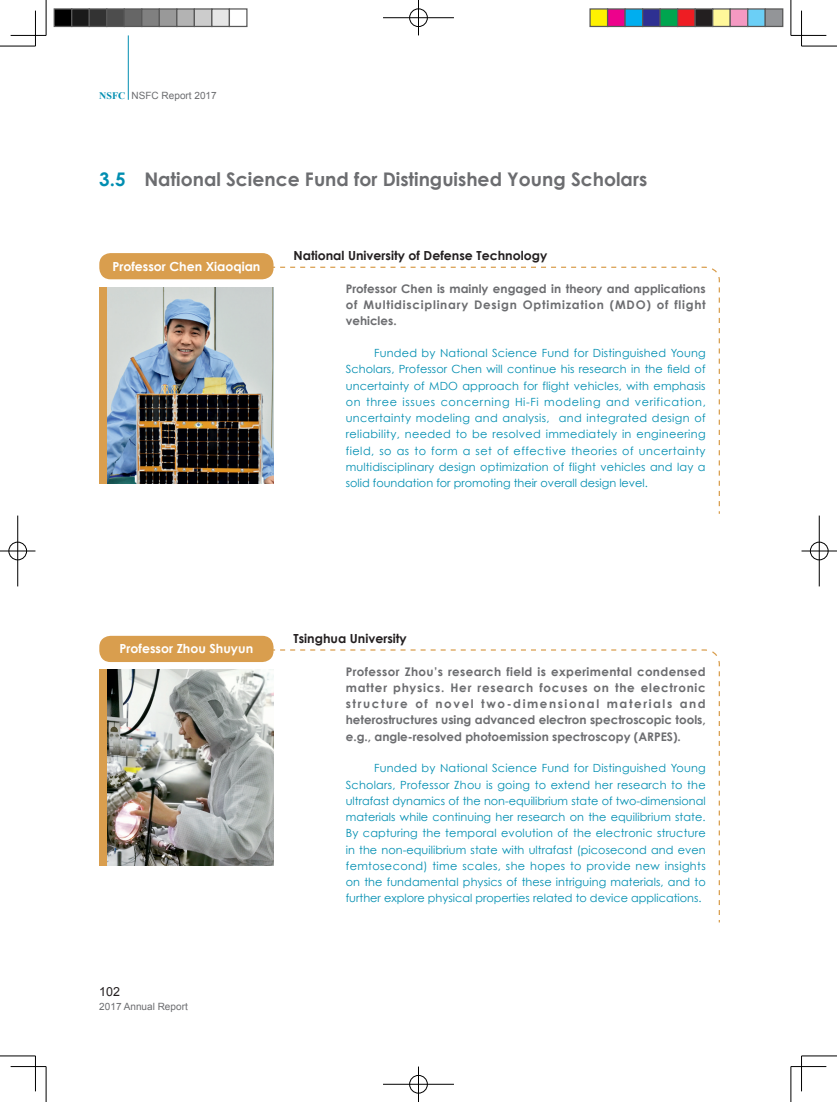
<style>
.page{position:relative;width:837px;height:1102px;background:#fff}
.page>*{position:absolute;margin:0;border:0;box-sizing:border-box;transform-origin:0 0}
.t1{font:700 18.75px "Century Gothic";color:#6c6d70}
.t2{font:700 12.5px "Century Gothic";color:#231f20}
.t3{font:700 12.5px "Century Gothic";color:#fff}
.t4{font:12.5px "Arial";color:#231f20}
.t5{font:700 11.88px/16.2px "Century Gothic";color:#6c6d70;text-align:justify}
.t6{font:11.25px/16.2px "Century Gothic";color:#008eb1;text-align:justify}
.t7{font:10px "Arial";color:#6c6d70}
.t8{font:700 10px "Times New Roman";color:#008eb1}
.s1{color:#008eb1}
</style>
<div class="page">
<hr style="left:128px;top:35px;width:1px;height:65px;background:#008eb1">
<div style="left:99px;top:253px;width:174px;height:26px;background:#d99e4e;border-radius:11px"></div>
<div style="left:99px;top:636px;width:174px;height:26px;background:#d99e4e;border-radius:11px"></div>
<img style="left:106px;top:287px;width:165px;height:196px">
<div style="left:99px;top:287px;width:7px;height:196px;background:#d99e4e"></div>
<img style="left:106px;top:670px;width:165px;height:196px">
<div style="left:99px;top:670px;width:7px;height:196px;background:#d99e4e"></div>
<svg style="left:271px;top:266px;width:449px;height:248px"></svg>
<svg style="left:271px;top:649px;width:449px;height:274px"></svg>
<hr style="left:0;top:46px;width:35px;height:1px;background:#000">
<hr style="left:801px;top:46px;width:35px;height:1px;background:#000">
<hr style="left:0;top:1056px;width:35px;height:1px;background:#000">
<hr style="left:801px;top:1056px;width:35px;height:1px;background:#000">
<hr style="left:46px;top:0;width:1px;height:35px;background:#000">
<hr style="left:46px;top:1067px;width:1px;height:35px;background:#000">
<hr style="left:790px;top:0;width:1px;height:35px;background:#000">
<hr style="left:790px;top:1067px;width:1px;height:35px;background:#000">
<hr style="left:11px;top:35px;width:35px;height:1px;background:#000">
<hr style="left:790px;top:35px;width:36px;height:1px;background:#000">
<hr style="left:11px;top:1066px;width:35px;height:1px;background:#000">
<hr style="left:790px;top:1066px;width:36px;height:1px;background:#000">
<hr style="left:35px;top:11px;width:1px;height:35px;background:#000">
<hr style="left:35px;top:1056px;width:1px;height:35px;background:#000">
<hr style="left:801px;top:11px;width:1px;height:35px;background:#000">
<hr style="left:801px;top:1056px;width:1px;height:35px;background:#000">
<div style="left:408px;top:8px;width:20px;height:19px;border:2px solid #fff;border-radius:50%"></div>
<hr style="left:383px;top:17px;width:71px;height:1px;background:#fff">
<hr style="left:417px;top:0;width:2px;height:35px;background:#fff">
<div style="left:409px;top:9px;width:18px;height:18px;border:1px solid #000;border-radius:50%"></div>
<hr style="left:383px;top:18px;width:71px;height:1px;background:#000">
<hr style="left:418px;top:0;width:1px;height:35px;background:#000">
<div style="left:408px;top:1075px;width:20px;height:19px;border:2px solid #fff;border-radius:50%"></div>
<hr style="left:383px;top:1083px;width:71px;height:2px;background:#fff">
<hr style="left:417px;top:1067px;width:2px;height:35px;background:#fff">
<div style="left:409px;top:1075px;width:18px;height:18px;border:1px solid #000;border-radius:50%"></div>
<hr style="left:383px;top:1084px;width:71px;height:1px;background:#000">
<hr style="left:418px;top:1067px;width:1px;height:35px;background:#000">
<div style="left:8px;top:541px;width:19px;height:20px;border:2px solid #fff;border-radius:50%"></div>
<hr style="left:0;top:550px;width:35px;height:2px;background:#fff">
<hr style="left:17px;top:516px;width:1px;height:70px;background:#fff">
<div style="left:9px;top:542px;width:18px;height:18px;border:1px solid #000;border-radius:50%"></div>
<hr style="left:0;top:551px;width:35px;height:1px;background:#000">
<hr style="left:18px;top:516px;width:1px;height:70px;background:#000">
<div style="left:809px;top:541px;width:19px;height:20px;border:2px solid #fff;border-radius:50%"></div>
<hr style="left:801px;top:550px;width:35px;height:2px;background:#fff">
<div style="left:809px;top:542px;width:19px;height:18px;border:1px solid #000;border-radius:50%"></div>
<hr style="left:801px;top:551px;width:35px;height:1px;background:#000">
<hr style="left:818px;top:516px;width:1px;height:70px;background:#000">
<div style="left:54px;top:9px;width:18px;height:17px;background:#000"></div>
<div style="left:54px;top:8px;width:18px;height:19px;border:1px solid #595959"></div>
<div style="left:72px;top:9px;width:17px;height:17px;background:#1a1a1a"></div>
<div style="left:71px;top:8px;width:19px;height:19px;border:1px solid #595959"></div>
<div style="left:89px;top:9px;width:18px;height:17px;background:#333"></div>
<div style="left:89px;top:8px;width:18px;height:19px;border:1px solid #595959"></div>
<div style="left:107px;top:9px;width:17px;height:17px;background:#4d4d4d"></div>
<div style="left:106px;top:8px;width:19px;height:19px;border:1px solid #595959"></div>
<div style="left:124px;top:9px;width:18px;height:17px;background:#666"></div>
<div style="left:124px;top:8px;width:18px;height:19px;border:1px solid #595959"></div>
<div style="left:142px;top:9px;width:17px;height:17px;background:#808080"></div>
<div style="left:141px;top:8px;width:19px;height:19px;border:1px solid #595959"></div>
<div style="left:159px;top:9px;width:18px;height:17px;background:#999"></div>
<div style="left:159px;top:8px;width:18px;height:19px;border:1px solid #595959"></div>
<div style="left:177px;top:9px;width:17px;height:17px;background:#b3b3b3"></div>
<div style="left:176px;top:8px;width:19px;height:19px;border:1px solid #595959"></div>
<div style="left:194px;top:9px;width:18px;height:17px;background:#ccc"></div>
<div style="left:194px;top:8px;width:18px;height:19px;border:1px solid #595959"></div>
<div style="left:212px;top:9px;width:17px;height:17px;background:#e6e6e6"></div>
<div style="left:211px;top:8px;width:19px;height:19px;border:1px solid #595959"></div>
<div style="left:229px;top:8px;width:18px;height:19px;border:1px solid #595959"></div>
<div style="left:590px;top:9px;width:17px;height:17px;background:#fff101"></div>
<div style="left:589px;top:8px;width:19px;height:19px;border:1px solid #595959"></div>
<div style="left:607px;top:9px;width:18px;height:17px;background:#ed028c"></div>
<div style="left:606px;top:8px;width:19px;height:19px;border:1px solid #595959"></div>
<div style="left:625px;top:9px;width:17px;height:17px;background:#00aeef"></div>
<div style="left:624px;top:8px;width:19px;height:19px;border:1px solid #595959"></div>
<div style="left:642px;top:9px;width:18px;height:17px;background:#2e3092"></div>
<div style="left:641px;top:8px;width:19px;height:19px;border:1px solid #595959"></div>
<div style="left:660px;top:9px;width:17px;height:17px;background:#00a54f"></div>
<div style="left:659px;top:8px;width:19px;height:19px;border:1px solid #595959"></div>
<div style="left:677px;top:9px;width:18px;height:17px;background:#ee1d23"></div>
<div style="left:676px;top:8px;width:19px;height:19px;border:1px solid #595959"></div>
<div style="left:695px;top:9px;width:17px;height:17px;background:#231f20"></div>
<div style="left:694px;top:8px;width:19px;height:19px;border:1px solid #595959"></div>
<div style="left:712px;top:9px;width:18px;height:17px;background:#fff79a"></div>
<div style="left:711px;top:8px;width:19px;height:19px;border:1px solid #595959"></div>
<div style="left:730px;top:9px;width:17px;height:17px;background:#f499c2"></div>
<div style="left:729px;top:8px;width:19px;height:19px;border:1px solid #595959"></div>
<div style="left:747px;top:9px;width:18px;height:17px;background:#6bcff6"></div>
<div style="left:746px;top:8px;width:19px;height:19px;border:1px solid #595959"></div>
<div style="left:765px;top:9px;width:17px;height:17px;background:#939598"></div>
<div style="left:764px;top:8px;width:19px;height:19px;border:1px solid #595959"></div>
<p class="t7" style="left:132px;top:89px;width:87px">NSFC Report 2017</p>
<p class="t8" style="left:99px;top:88px;width:28px">NSFC</p>
<p class="t1" style="left:99px;top:168px;width:549px"><span class="s1">3.5</span> National Science Fund for Distinguished Young Scholars</p>
<p class="t3" style="left:112px;top:258px;width:149px">Professor Chen Xiaoqian</p>
<p class="t2" style="left:293px;top:248px;width:255px">National University of Defense Technology</p>
<p class="t5" style="left:345px;top:280px;width:361px">Professor Chen is mainly engaged in theory and applications of Multidisciplinary Design Optimization (MDO) of flight vehicles.</p>
<p class="t6" style="left:345px;top:345px;width:361px;text-indent:28px">Funded by National Science Fund for Distinguished Young Scholars, Professor Chen will continue his research in the field of uncertainty of MDO approach for flight vehicles, with emphasis on three issues concerning Hi-Fi modeling and verification, uncertainty modeling and analysis, and integrated design of reliability, needed to be resolved immediately in engineering field, so as to form a set of effective theories of uncertainty multidisciplinary design optimization of flight vehicles and lay a solid foundation for promoting their overall design level.</p>
<p class="t3" style="left:120px;top:641px;width:135px">Professor Zhou Shuyun</p>
<p class="t4" style="left:99px;top:983px;width:22px">102</p>
<p class="t7" style="left:99px;top:1000px;width:90px">2017 Annual Report</p>
<p class="t2" style="left:293px;top:631px;width:115px">Tsinghua University</p>
<p class="t5" style="left:345px;top:663px;width:361px">Professor Zhou’s research field is experimental condensed matter physics. Her research focuses on the electronic structure of novel two-dimensional materials and heterostructures using advanced electron spectroscopic tools, e.g., angle-resolved photoemission spectroscopy (ARPES).</p>
<p class="t6" style="left:345px;top:760px;width:361px;text-indent:28px">Funded by National Science Fund for Distinguished Young Scholars, Professor Zhou is going to extend her research to the ultrafast dynamics of the non-equilibrium state of two-dimensional materials while continuing her research on the equilibrium state.<br>By capturing the temporal evolution of the electronic structure in the non-equilibrium state with ultrafast (picosecond and even femtosecond) time scales, she hopes to provide new insights on the fundamental physics of these intriguing materials, and to further explore physical properties related to device applications.</p>
</div>
